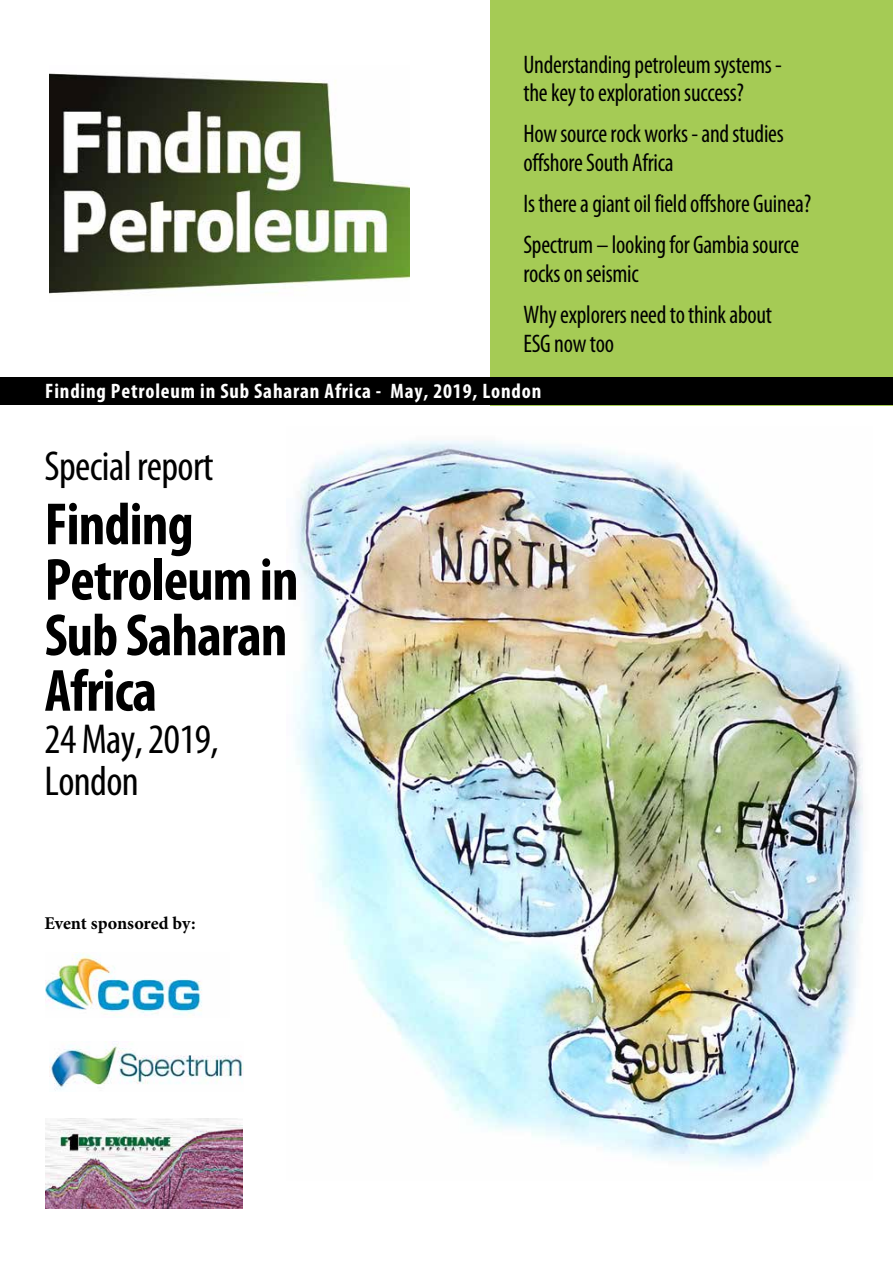
<style>
.page{position:relative;width:893px;height:1263px;background:#fff}
.page>*{position:absolute;margin:0;border:0;box-sizing:border-box;transform-origin:0 0}
.t1{font:700 condensed 60px/55.5px "Myriad Pro";letter-spacing:-.015em;color:#000}
.t2{font:condensed 42px/42px "Myriad Pro";letter-spacing:-.015em;color:#000}
.t3{font:condensed 25.5px/28.5px "Myriad Pro";letter-spacing:-.01em;color:#000;scale:.95 1}
.t4{font:700 condensed 21px "Myriad Pro";letter-spacing:.04em;color:#fff}
.t5{font:700 18px "Minion Pro";letter-spacing:-.005em;color:#000}
</style>
<div class="page">
<div style="left:0;top:0;width:893px;height:405px;background:#a5cb55"></div>
<div style="left:0;top:0;width:490px;height:406px;background:#fff"></div>
<div style="left:0;top:377px;width:893px;height:28px;background:#000"></div>
<img style="left:295px;top:440px;width:568px;height:726px">
<img style="left:50px;top:73px;width:360px;height:221px">
<img style="left:45px;top:953px;width:157px;height:62px">
<img style="left:45px;top:1118px;width:198px;height:90px">
<img style="left:49px;top:1041px;width:194px;height:50px">
<p class="t3" style="left:523px;top:50px;width:274px">Understanding petroleum systems - the key to exploration success?</p>
<p class="t3" style="left:523px;top:120px;width:276px">How source rock works - and studies offshore South Africa</p>
<p class="t3" style="left:523px;top:183px;width:304px;line-height:41.2px">Is there a giant oil field offshore Guinea?<br>Spectrum – looking for Gambia source</p>
<p class="t3" style="left:523px;top:253px;width:263px;line-height:41.2px">rocks on seismic<br>Why explorers need to think about</p>
<p class="t3" style="left:523px;top:329px;width:97px">ESG now too</p>
<p class="t4" style="left:45px;top:379px;width:498px">Finding Petroleum in Sub Saharan Africa - May, 2019, London</p>
<h2 class="t2" style="left:45px;top:446px;width:170px">Special report</h2>
<h1 class="t1" style="left:45px;top:497px;width:255px">Finding<br>Petroleum in<br>Sub Saharan<br>Africa</h1>
<h2 class="t2" style="left:45px;top:719px;width:175px">24 May, 2019,<br>London</h2>
<p class="t5" style="left:45px;top:911px;width:152px">Event sponsored by:</p>
</div>
